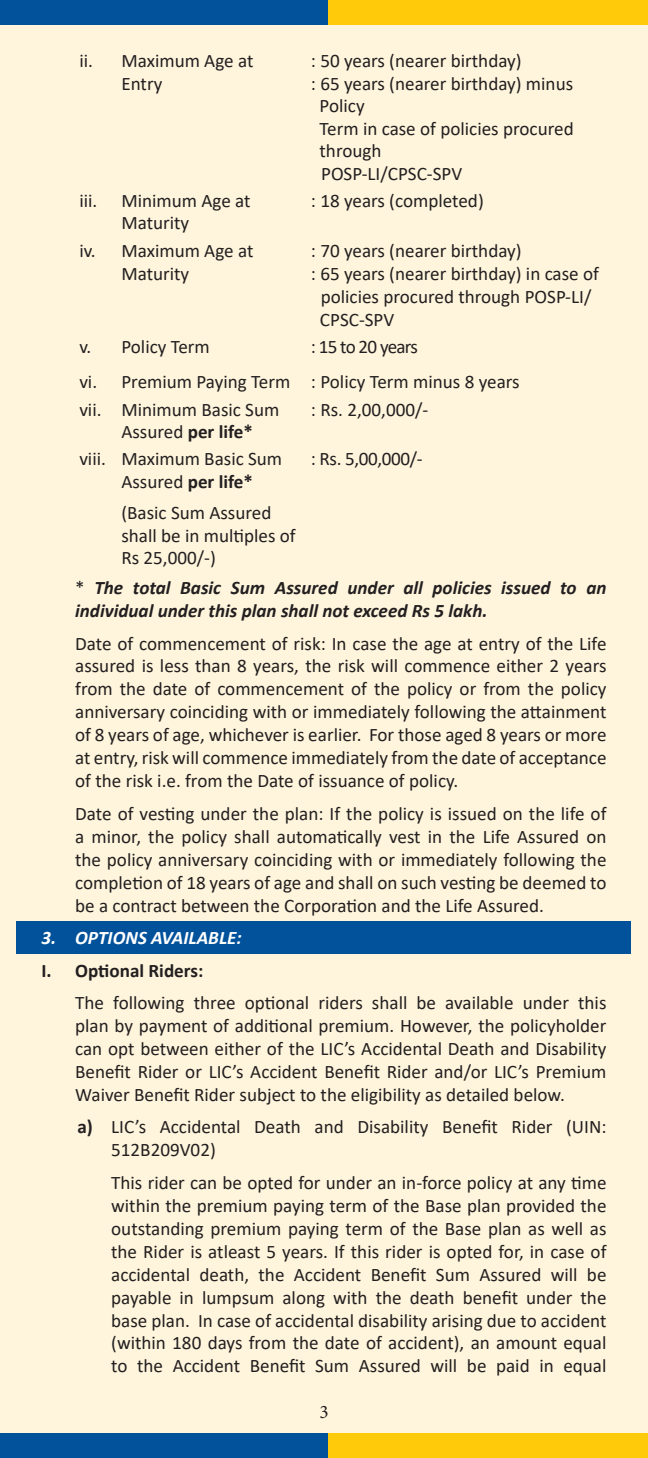
<style>
.page{position:relative;width:648px;height:1458px;background:#fef5dc}
.page>*{position:absolute;margin:0;border:0;box-sizing:border-box;transform-origin:0 0}
.t1{font:19.12px/22.9px "Calibri";color:#231f20}
.t2{font:italic 700 19.12px/22.9px "Calibri";color:#231f20}
.t3{font:italic 700 19.12px "Calibri";color:#fff}
.t4{font:700 19.12px "Calibri";color:#231f20}
.t5{font:19.12px "Minion Pro";color:#231f20}
.s1{font-weight:700}
.s2{font-weight:400;font-style:normal}
</style>
<div class="page">
<div style="left:0;top:0;width:328px;height:25px;background:#01519b"></div>
<div style="left:328px;top:0;width:320px;height:25px;background:#feca0a"></div>
<div style="left:0;top:1433px;width:328px;height:25px;background:#01519b"></div>
<div style="left:328px;top:1433px;width:320px;height:25px;background:#feca0a"></div>
<div style="left:17px;top:922px;width:614px;height:32px;background:#01519b"></div>
<p class="t1" style="left:121px;top:49px;width:134px;text-indent:-42px">ii. Maximum Age at<br>Entry</p>
<p class="t1" style="left:311px;top:49px;width:212px">: 50 years (nearer birthday)</p>
<p class="t1" style="left:311px;top:71px;width:264px">: 65 years (nearer birthday) minus</p>
<p class="t1" style="left:320px;top:94px;width:47px">Policy</p>
<p class="t1" style="left:320px;top:116px;width:256px">Term in case of policies procured</p>
<p class="t1" style="left:320px;top:139px;width:63px">through</p>
<p class="t1" style="left:321px;top:161px;width:143px">POSP-LI/CPSC-SPV</p>
<p class="t1" style="left:79px;top:189px;width:19px">iii.</p>
<p class="t1" style="left:121px;top:189px;width:131px">Minimum Age at<br>Maturity</p>
<p class="t1" style="left:311px;top:189px;width:174px">: 18 years (completed)</p>
<p class="t1" style="left:121px;top:239px;width:134px;text-indent:-42px">iv. Maximum Age at<br>Maturity</p>
<p class="t1" style="left:311px;top:239px;width:212px">: 70 years (nearer birthday)</p>
<p class="t1" style="left:311px;top:262px;width:290px">: 65 years (nearer birthday) in case of</p>
<p class="t1" style="left:321px;top:285px;width:272px">policies procured through POSP-LI/</p>
<p class="t1" style="left:320px;top:308px;width:76px">CPSC-SPV</p>
<p class="t1" style="left:79px;top:335px;width:132px">v. Policy Term</p>
<p class="t1" style="left:79px;top:329px;width:442px;line-height:35.3px;text-indent:232px">: 15 to 20 years<br>vi. Premium Paying Term : Policy Term minus 8 years</p>
<p class="t1" style="left:121px;top:397px;width:160px;text-indent:-42px">vii. Minimum Basic Sum<br>Assured <span class="s1">per life*</span></p>
<p class="t1" style="left:311px;top:397px;width:119px">: Rs. 2,00,000/-</p>
<p class="t1" style="left:121px;top:447px;width:162px;text-indent:-42px">viii. Maximum Basic Sum<br>Assured <span class="s1">per life*</span></p>
<p class="t1" style="left:121px;top:501px;width:176px">(Basic Sum Assured shall be in multiples of<br>Rs 25,000/-)</p>
<p class="t1" style="left:311px;top:447px;width:113px">: Rs. 5,00,000/-</p>
<p class="t2" style="left:75px;top:576px;width:533px"><span class="s2">*</span> The total Basic Sum Assured under all policies issued to an individual under this plan shall not exceed Rs 5 lakh.</p>
<p class="t1" style="left:75px;top:631px;width:533px;text-align:justify">Date of commencement of risk: In case the age at entry of the Life assured is less than 8 years, the risk will commence either 2 years from the date of commencement of the policy or from the policy anniversary coinciding with or immediately following the attainment of 8 years of age, whichever is earlier. For those aged 8 years or more at entry, risk will commence immediately from the date of acceptance of the risk i.e. from the Date of issuance of policy.</p>
<p class="t1" style="left:75px;top:801px;width:533px;text-align:justify">Date of vesting under the plan: If the policy is issued on the life of a minor, the policy shall automatically vest in the Life Assured on the policy anniversary coinciding with or immediately following the completion of 18 years of age and shall on such vesting be deemed to be a contract between the Corporation and the Life Assured.</p>
<p class="t3" style="left:41px;top:926px;width:202px">3. OPTIONS AVAILABLE:</p>
<p class="t4" style="left:41px;top:958px;width:163px">I. Optional Riders:</p>
<p class="t1" style="left:75px;top:991px;width:533px;text-align:justify">The following three optional riders shall be available under this plan by payment of additional premium. However, the policyholder can opt between either of the LIC’s Accidental Death and Disability Benefit Rider or LIC’s Accident Benefit Rider and/or LIC’s Premium Waiver Benefit Rider subject to the eligibility as detailed below.</p>
<p class="t1" style="left:111px;top:1115px;width:497px;text-indent:-34px"><span class="s1">a)</span> LIC’s Accidental Death and Disability Benefit Rider (UIN:<br>512B209V02)</p>
<p class="t1" style="left:111px;top:1171px;width:497px;text-align:justify">This rider can be opted for under an in-force policy at any time within the premium paying term of the Base plan provided the outstanding premium paying term of the Base plan as well as the Rider is atleast 5 years. If this rider is opted for, in case of accidental death, the Accident Benefit Sum Assured will be payable in lumpsum along with the death benefit under the base plan. In case of accidental disability arising due to accident (within 180 days from the date of accident), an amount equal to the Accident Benefit Sum Assured will be paid in equal</p>
<p class="t5" style="left:319px;top:1399px;width:11px">3</p>
</div>
